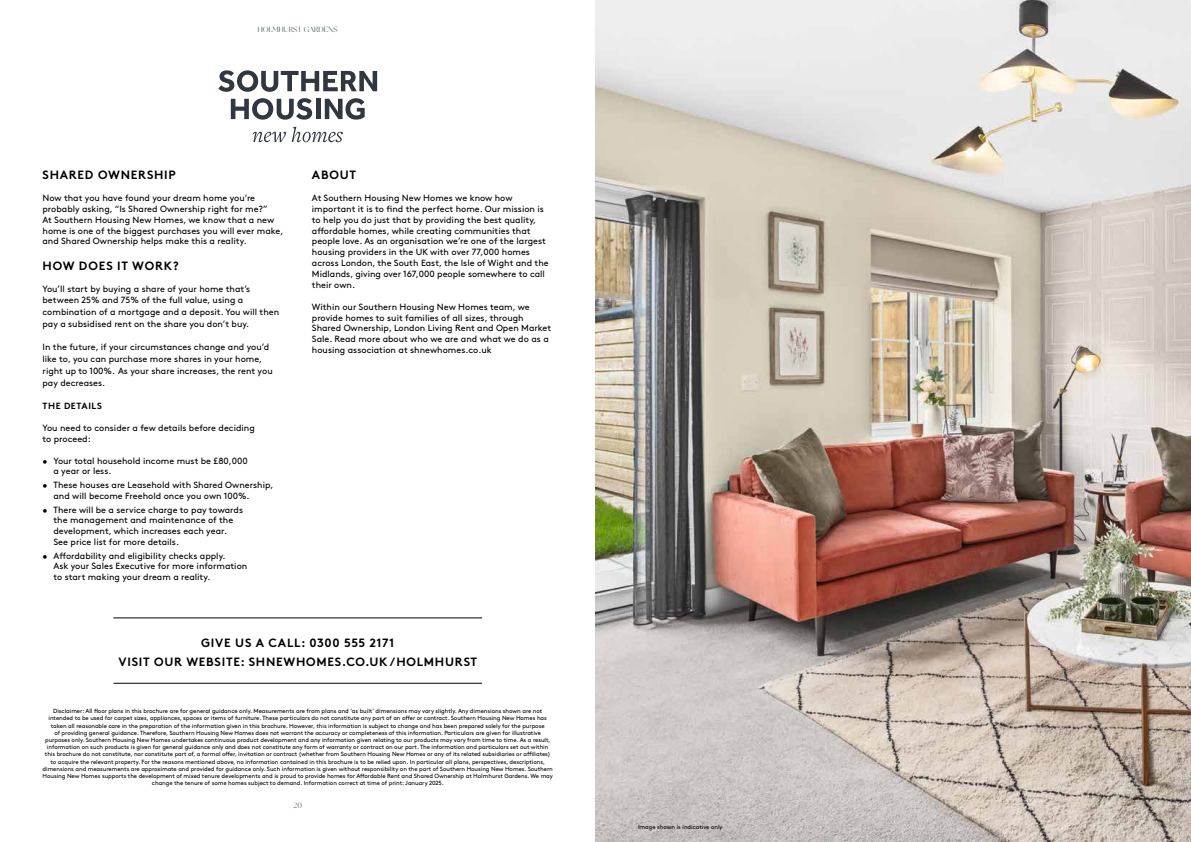
<style>
.page{position:relative;width:1191px;height:842px;background:#fff}
.page>*{position:absolute;margin:0;border:0;box-sizing:border-box;transform-origin:0 0}
.t1{font:700 12px/19px "Brown Pro";letter-spacing:.06em;color:#000;text-align:center}
.t2{font:9px/10.8px "Brown Pro";color:#000}
.t3{font:700 9px "Brown Pro";letter-spacing:.06em;color:#000}
.t4{font:8px "Gallery Modern";letter-spacing:.02em;color:#475653}
.t5{font:6px/7.2px "Brown Pro";letter-spacing:-.01em;color:#000;text-align:center}
</style>
<div class="page">
<img style="left:595px;top:0;width:596px;height:842px">
<hr style="left:113px;top:617px;width:369px;height:1px;background:#000">
<hr style="left:113px;top:683px;width:369px;height:1px;background:#000">
<svg style="left:218px;top:70px;width:159px;height:22px"></svg>
<hr style="left:316px;top:99px;width:4px;height:20px;background:#313741">
<svg style="left:231px;top:98px;width:81px;height:22px"></svg>
<svg style="left:325px;top:98px;width:40px;height:22px"></svg>
<svg style="left:252px;top:132px;width:34px;height:10px"></svg>
<svg style="left:292px;top:127px;width:51px;height:15px"></svg>
<h3 class="t4" style="left:258px;top:25px;width:82px">HOLMHURST GARDENS</h3>
<h1 class="t1" style="left:43px;top:164px;width:135px">SHARED OWNERSHIP</h1>
<p class="t2" style="left:43px;top:192px;width:242px">Now that you have found your dream home you’re probably asking, “Is Shared Ownership right for me?”<br>At Southern Housing New Homes, we know that a new home is one of the biggest purchases you will ever make, and Shared Ownership helps make this a reality.</p>
<h1 class="t1" style="left:43px;top:255px;width:138px">HOW DOES IT WORK?</h1>
<h2 class="t2" style="left:43px;top:283px;width:209px">You’ll start by buying a share of your home that’s between 25% and 75% of the full value, using a</h2>
<h2 class="t2" style="left:43px;top:305px;width:238px;line-height:12px">combination of a mortgage and a deposit. You will then pay a subsidised rent on the share you don’t buy.</h2>
<h2 class="t2" style="left:43px;top:341px;width:232px;line-height:12px">In the future, if your circumstances change and you’d like to, you can purchase more shares in your home, right up to 100%. As your share increases, the rent you pay decreases.</h2>
<h2 class="t3" style="left:43px;top:398px;width:61px">THE DETAILS</h2>
<h2 class="t2" style="left:43px;top:421px;width:214px">You need to consider a few details before deciding to proceed:</h2>
<h2 class="t2" style="left:54px;top:454px;width:196px;text-indent:-11px">• Your total household income must be £80,000 a year or less.</h2>
<h2 class="t2" style="left:54px;top:479px;width:222px;text-indent:-11px">• These houses are Leasehold with Shared Ownership, and will become Freehold once you own 100%.</h2>
<h2 class="t2" style="left:54px;top:503px;width:191px;text-indent:-11px">• There will be a service charge to pay towards the management and maintenance of the development, which increases each year.<br>See price list for more details.</h2>
<h2 class="t2" style="left:54px;top:549px;width:195px;text-indent:-11px">• Affordability and eligibility checks apply.<br>Ask your Sales Executive for more information to start making your dream a reality.</h2>
<h1 class="t1" style="left:312px;top:164px;width:46px">ABOUT</h1>
<p class="t2" style="left:312px;top:192px;width:238px">At Southern Housing New Homes we know how important it is to find the perfect home. Our mission is to help you do just that by providing the best quality, affordable homes, while creating communities that people love. As an organisation we’re one of the largest housing providers in the UK with over 77,000 homes across London, the South East, the Isle of Wight and the Midlands, giving over 167,000 people somewhere to call their own.</p>
<p class="t2" style="left:312px;top:300px;width:241px">Within our Southern Housing New Homes team, we provide homes to suit families of all sizes, through Shared Ownership, London Living Rent and Open Market Sale. Read more about who we are and what we do as a housing association at shnewhomes.co.uk</p>
<h1 class="t1" style="left:119px;top:632px;width:360px">GIVE US A CALL: 0300 555 2171<br>VISIT OUR WEBSITE: SHNEWHOMES.CO.UK /HOLMHURST</h1>
<p class="t5" style="left:43px;top:707px;width:512px">Disclaimer: All floor plans in this brochure are for general guidance only. Measurements are from plans and ‘as built’ dimensions may vary slightly. Any dimensions shown are not intended to be used for carpet sizes, appliances, spaces or items of furniture. These particulars do not constitute any part of an offer or contract. Southern Housing New Homes has taken all reasonable care in the preparation of the information given in this brochure. However, this information is subject to change and has been prepared solely for the purpose<br>of providing general guidance. Therefore, Southern Housing New Homes does not warrant the accuracy or completeness of this information. Particulars are given for illustrative purposes only. Southern Housing New Homes undertakes continuous product development and any information given relating to our products may vary from time to time. As a result, information on such products is given for general guidance only and does not constitute any form of warranty or contract on our part. The information and particulars set out within this brochure do not constitute, nor constitute part of, a formal offer, invitation or contract (whether from Southern Housing New Homes or any of its related subsidiaries or affiliates) to acquire the relevant property. For the reasons mentioned above, no information contained in this brochure is to be relied upon. In particular all plans, perspectives, descriptions, dimensions and measurements are approximate and provided for guidance only. Such information is given without responsibility on the part of Southern Housing New Homes. Southern Housing New Homes supports the development of mixed tenure developments and is proud to provide homes for Affordable Rent and Shared Ownership at Holmhurst Gardens. We may change the tenure of some homes subject to demand. Information correct at time of print: January 2025.</p>
<h3 class="t4" style="left:293px;top:801px;width:10px">20</h3>
<p class="t5" style="left:638px;top:823px;width:86px">Image shown is indicative only</p>
</div>
